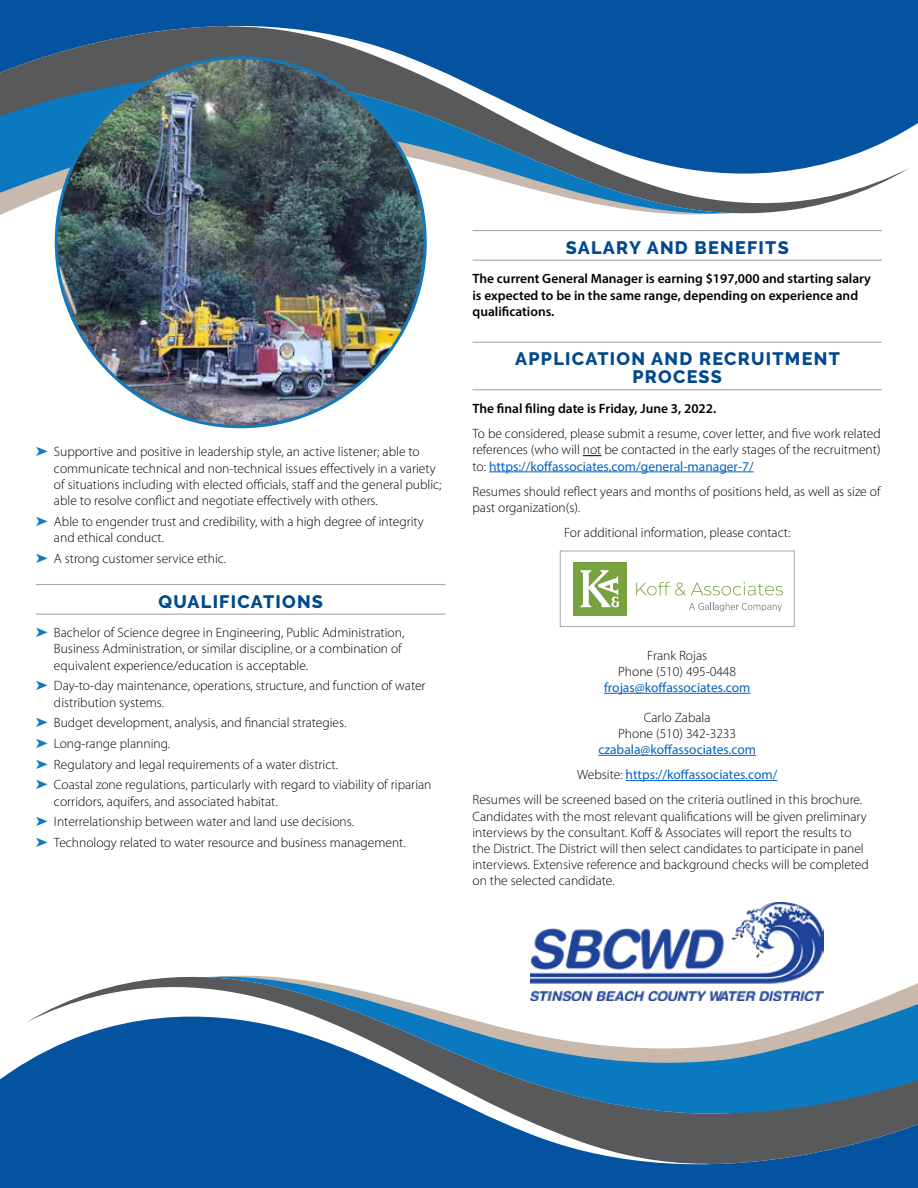
<style>
.page{position:relative;width:918px;height:1188px;background:#fff}
.page>*{position:absolute;margin:0;border:0;box-sizing:border-box;transform-origin:0 0}
.t1{font:800 18px/18px "Raleway";letter-spacing:.07em;color:#00498d;text-align:center}
.t2{font:300 13.5px/16.2px "Myriad Pro";color:#000}
.t3{font:600 13.5px/16.2px "Myriad Pro";color:#000}
.t4{font:13.5px "Myriad Pro";color:#0563c1}
.s1{color:#1379bc}
.s2{font-weight:400;color:#0563c1}
.s3{font-weight:300;color:#000}
</style>
<div class="page">
<svg style="left:689px;top:603px;width:93px;height:9px"></svg>
<div style="left:573px;top:562px;width:53px;height:53px;background:#78a23f"></div>
<svg style="left:580px;top:570px;width:40px;height:38px"></svg>
<svg style="left:636px;top:582px;width:147px;height:14px"></svg>
<div style="left:560px;top:551px;width:235px;height:76px;border:1px solid #a5a7aa"></div>
<hr style="left:36px;top:584px;width:410px;height:1px;background:#9babb8">
<hr style="left:36px;top:614px;width:410px;height:1px;background:#9babb8">
<hr style="left:472px;top:230px;width:410px;height:1px;background:#9babb8">
<hr style="left:472px;top:260px;width:410px;height:1px;background:#9babb8">
<hr style="left:472px;top:342px;width:410px;height:1px;background:#9babb8">
<hr style="left:472px;top:389px;width:410px;height:1px;background:#9babb8">
<svg style="left:583px;top:455px;width:18px;height:1px"></svg>
<hr style="left:489px;top:472px;width:265px;height:1px;background:#0563c1">
<hr style="left:604px;top:693px;width:146px;height:1px;background:#0563c1">
<hr style="left:598px;top:755px;width:158px;height:1px;background:#0563c1">
<hr style="left:626px;top:780px;width:151px;height:1px;background:#0563c1">
<div style="left:0;top:0;width:918px;height:128px;background:#0353a0"></div>
<svg style="left:0;top:26px;width:910px;height:188px;background:#376da0"></svg>
<svg style="left:0;top:77px;width:732px;height:137px"></svg>
<div style="left:0;top:1062px;width:918px;height:126px;background:#0353a0"></div>
<svg style="left:26px;top:976px;width:892px;height:188px;background:#396d9e"></svg>
<svg style="left:204px;top:976px;width:714px;height:138px"></svg>
<img style="left:56px;top:58px;width:369px;height:369px;border-radius:184px">
<img style="left:531px;top:902px;width:293px;height:98px">
<p class="t2" style="left:54px;top:444px;width:389px;text-indent:-18px"><span class="s1">➤</span> Supportive and positive in leadership style, an active listener; able to communicate technical and non-technical issues effectively in a variety of situations including with elected officials, staff and the general public; able to resolve conflict and negotiate effectively with others.</p>
<p class="t2" style="left:54px;top:513px;width:371px;text-indent:-18px"><span class="s1">➤</span> Able to engender trust and credibility, with a high degree of integrity and ethical conduct.</p>
<p class="t2" style="left:36px;top:550px;width:192px"><span class="s1">➤</span> A strong customer service ethic.</p>
<h1 class="t1" style="left:158px;top:592px;width:166px">QUALIFICATIONS</h1>
<p class="t2" style="left:54px;top:625px;width:352px;text-indent:-18px"><span class="s1">➤</span> Bachelor of Science degree in Engineering, Public Administration,<br>Business Administration, or similar discipline, or a combination of equivalent experience/education is acceptable.</p>
<p class="t2" style="left:54px;top:678px;width:373px;text-indent:-18px"><span class="s1">➤</span> Day-to-day maintenance, operations, structure, and function of water distribution systems.</p>
<p class="t2" style="left:36px;top:712px;width:397px;line-height:20.7px"><span class="s1">➤</span> Budget development, analysis, and financial strategies.<br><span class="s1">➤</span> Long-range planning.<br><span class="s1">➤</span> Regulatory and legal requirements of a water district.<br><span class="s1">➤</span> Coastal zone regulations, particularly with regard to viability of riparian</p>
<p class="t2" style="left:36px;top:791px;width:371px;line-height:20.7px;text-indent:18px">corridors, aquifers, and associated habitat.<br><span class="s1">➤</span> Interrelationship between water and land use decisions.<br><span class="s1">➤</span> Technology related to water resource and business management.</p>
<h1 class="t1" style="left:566px;top:238px;width:225px">SALARY AND BENEFITS</h1>
<p class="t3" style="left:472px;top:270px;width:400px">The current General Manager is earning $197,000 and starting salary is expected to be in the same range, depending on experience and qualifications.</p>
<h1 class="t1" style="left:515px;top:350px;width:326px">APPLICATION AND RECRUITMENT<br>PROCESS</h1>
<p class="t3" style="left:472px;top:400px;width:245px">The final filing date is Friday, June 3, 2022.</p>
<p class="t2" style="left:472px;top:425px;width:410px;text-align:justify">To be considered, please submit a resume, cover letter, and five work related references (who will not be contacted in the early stages of the recruitment) to: <span class="s2">https://koffassociates.com/general-manager-7/</span></p>
<p class="t2" style="left:472px;top:483px;width:410px">Resumes should reflect years and months of positions held, as well as size of past organization(s).</p>
<p class="t2" style="left:564px;top:524px;width:228px">For additional information, please contact:</p>
<p class="t2" style="left:618px;top:647px;width:119px;text-align:center">Frank Rojas<br>Phone (510) 495-0448</p>
<p class="t4" style="left:604px;top:679px;width:148px">frojas@koffassociates.com</p>
<p class="t2" style="left:618px;top:709px;width:119px;text-align:center">Carlo Zabala<br>Phone (510) 342-3233</p>
<p class="t4" style="left:598px;top:741px;width:159px">czabala@koffassociates.com</p>
<p class="t4" style="left:577px;top:766px;width:202px"><span class="s3">Website:</span> https://koffassociates.com/</p>
<p class="t2" style="left:472px;top:792px;width:391px">Resumes will be screened based on the criteria outlined in this brochure.</p>
<p class="t2" style="left:472px;top:808px;width:398px">Candidates with the most relevant qualifications will be given preliminary interviews by the consultant. Koff &amp; Associates will report the results to the District. The District will then select candidates to participate in panel interviews. Extensive reference and background checks will be completed on the selected candidate.</p>
</div>
